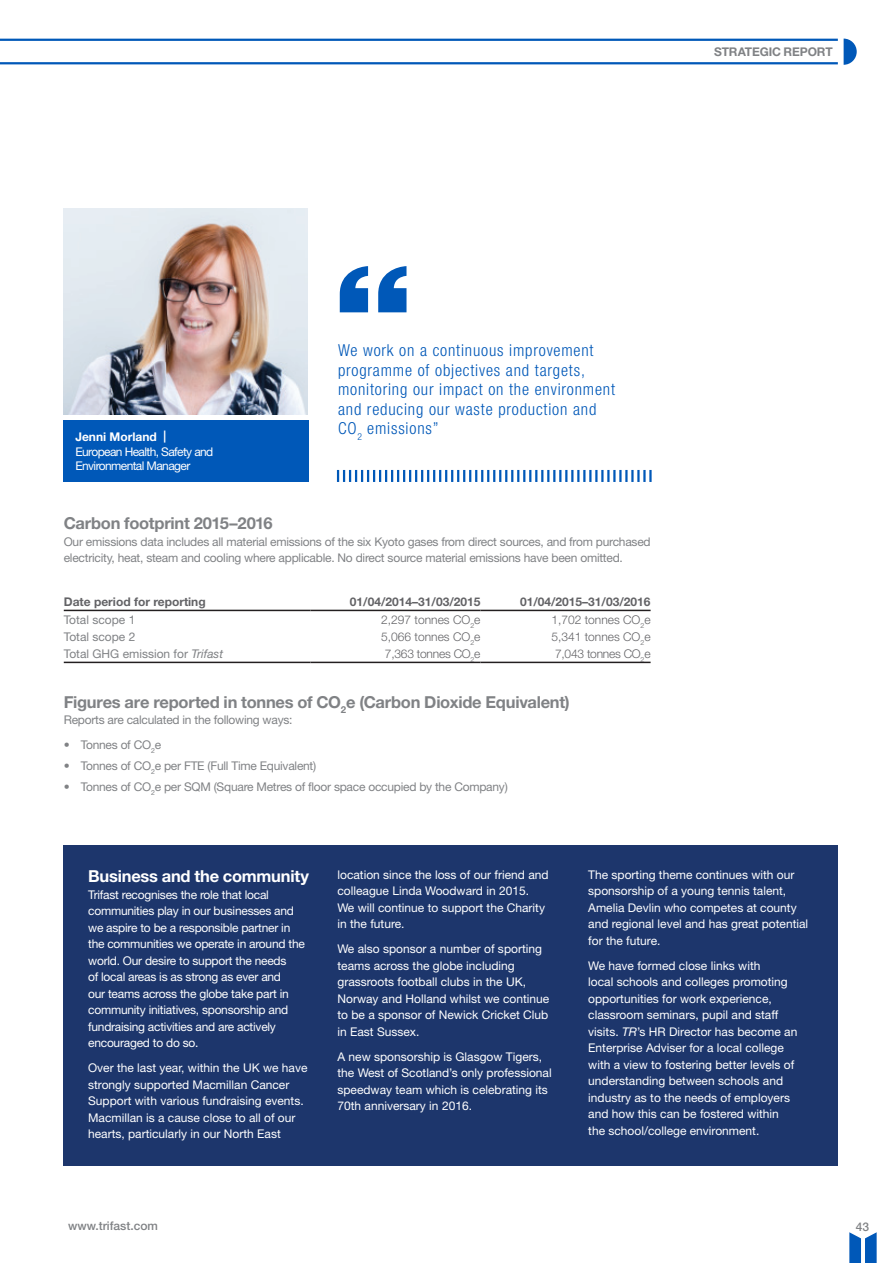
<style>
.page{position:relative;width:893px;height:1263px;background:#fff}
.page>*{position:absolute;margin:0;border:0;box-sizing:border-box;transform-origin:0 0}
.t1{font:300 condensed 16.5px/19.5px "Helvetica Neue LT Std";letter-spacing:.05em;color:#0058b8}
.t2{font:700 16.5px "Helvetica Neue LT Std";letter-spacing:-.015em;color:#808285}
.t3{font:700 16.5px "Helvetica Neue LT Std";letter-spacing:-.015em;color:#fff}
.t4{font:12px/16.5px "Helvetica Neue LT Std";color:#fff}
.t5{font:12px/16.5px "Helvetica Neue LT Std";letter-spacing:-.02em;color:#808285}
.t6{font:12px/16.5px "Helvetica Neue LT Std";letter-spacing:-.02em;color:#fff}
.t7{font:700 12px "Helvetica Neue LT Std";color:#636366}
.t8{font:300 12px "Helvetica Neue LT Std";color:#636366}
.t9{font:12px "Helvetica Neue LT Std";color:#808285}
.t10{font:12px/13.5px "Helvetica Neue LT Std";letter-spacing:-.05em;color:#fff}
.t11{font:300 12px "Helvetica Neue LT Std";letter-spacing:-.02em;color:#636366}
.t12{font:500 12px "Helvetica Neue LT Std";color:#808285}
.t13{font:700 12px "Helvetica Neue LT Std";letter-spacing:-.01em;color:#808285}
.t14{font:700 12px "Helvetica Neue LT Std";color:#fff}
.s1{font-style:italic}
</style>
<div class="page">
<div style="left:64px;top:845px;width:774px;height:320px;background:#1d366c"></div>
<svg style="left:340px;top:266px;width:66px;height:46px"></svg>
<svg style="left:337px;top:470px;width:315px;height:12px"></svg>
<div style="left:64px;top:420px;width:245px;height:62px;background:#0058b8"></div>
<img style="left:64px;top:209px;width:243px;height:205px">
<hr style="left:64px;top:610px;width:246px;height:1px;background:#231f20">
<hr style="left:310px;top:610px;width:170px;height:1px;background:#231f20">
<hr style="left:480px;top:610px;width:171px;height:1px;background:#231f20">
<hr style="left:64px;top:662px;width:246px;height:1px;background:#231f20">
<hr style="left:310px;top:662px;width:170px;height:1px;background:#231f20">
<hr style="left:480px;top:662px;width:171px;height:1px;background:#231f20">
<hr style="left:0;top:39px;width:838px;height:2px;background:#0058b8">
<hr style="left:0;top:62px;width:838px;height:2px;background:#0058b8">
<svg style="left:844px;top:39px;width:13px;height:26px"></svg>
<svg style="left:849px;top:1232px;width:28px;height:31px"></svg>
<p class="t13" style="left:714px;top:44px;width:120px">Strategic report</p>
<p class="t14" style="left:75px;top:430px;width:92px">Jenni Morland |</p>
<p class="t10" style="left:75px;top:445px;width:139px">European Health, Safety and<br>Environmental Manager</p>
<h1 class="t1" style="left:338px;top:341px;width:279px">We work on a continuous improvement programme of objectives and targets, monitoring our impact on the environment and reducing our waste production and CO<sub>2</sub> emissions”</h1>
<h1 class="t2" style="left:64px;top:513px;width:210px">Carbon footprint 2015–2016</h1>
<p class="t5" style="left:64px;top:533px;width:588px">Our emissions data includes all material emissions of the six Kyoto gases from direct sources, and from purchased electricity, heat, steam and cooling where applicable. No direct source material emissions have been omitted.</p>
<p class="t7" style="left:64px;top:594px;width:143px">Date period for reporting</p>
<p class="t7" style="left:350px;top:594px;width:132px">01/04/2014–31/03/2015</p>
<p class="t7" style="left:520px;top:594px;width:132px">01/04/2015–31/03/2016</p>
<p class="t9" style="left:64px;top:612px;width:73px">Total scope 1</p>
<p class="t8" style="left:381px;top:612px;width:101px">2,297 tonnes CO<sub>2</sub>e</p>
<p class="t8" style="left:551px;top:612px;width:101px">1,702 tonnes CO<sub>2</sub>e</p>
<p class="t9" style="left:64px;top:630px;width:73px">Total scope 2</p>
<p class="t8" style="left:381px;top:629px;width:101px">5,066 tonnes CO<sub>2</sub>e</p>
<p class="t8" style="left:551px;top:629px;width:101px">5,341 tonnes CO<sub>2</sub>e</p>
<p class="t9" style="left:64px;top:647px;width:161px">Total GHG emission for <span class="s1">Trifast</span></p>
<p class="t11" style="left:385px;top:646px;width:97px">7,363 tonnes CO<sub>2</sub>e</p>
<p class="t11" style="left:555px;top:646px;width:97px">7,043 tonnes CO<sub>2</sub>e</p>
<h1 class="t2" style="left:64px;top:691px;width:507px">Figures are reported in tonnes of CO<sub>2</sub>e (Carbon Dioxide Equivalent)</h1>
<p class="t5" style="left:64px;top:711px;width:230px">Reports are calculated in the following ways:</p>
<p class="t5" style="left:64px;top:736px;width:99px">• Tonnes of CO<sub>2</sub>e</p>
<p class="t5" style="left:64px;top:757px;width:254px">• Tonnes of CO<sub>2</sub>e per FTE (Full Time Equivalent)</p>
<p class="t5" style="left:64px;top:778px;width:445px">• Tonnes of CO<sub>2</sub>e per SQM (Square Metres of floor space occupied by the Company)</p>
<h1 class="t3" style="left:88px;top:866px;width:222px">Business and the community</h1>
<p class="t6" style="left:88px;top:886px;width:218px">Trifast recognises the role that local communities play in our businesses and we aspire to be a responsible partner in the communities we operate in around the world. Our desire to support the needs<br>of local areas is as strong as ever and<br>our teams across the globe take part in community initiatives, sponsorship and fundraising activities and are actively encouraged to do so.</p>
<p class="t4" style="left:88px;top:1059px;width:221px">Over the last year, within the UK we have strongly supported Macmillan Cancer Support with various fundraising events.<br>Macmillan is a cause close to all of our hearts, particularly in our North East</p>
<p class="t4" style="left:337px;top:866px;width:213px">location since the loss of our friend and colleague Linda Woodward in 2015.<br>We will continue to support the Charity in the future.</p>
<p class="t4" style="left:337px;top:941px;width:213px">We also sponsor a number of sporting teams across the globe including grassroots football clubs in the UK,<br>Norway and Holland whilst we continue to be a sponsor of Newick Cricket Club in East Sussex.</p>
<p class="t4" style="left:337px;top:1048px;width:216px">A new sponsorship is Glasgow Tigers, the West of Scotland’s only professional speedway team which is celebrating its 70th anniversary in 2016.</p>
<p class="t4" style="left:588px;top:866px;width:222px">The sporting theme continues with our sponsorship of a young tennis talent, Amelia Devlin who competes at county and regional level and has great potential for the future.</p>
<p class="t4" style="left:588px;top:957px;width:211px">We have formed close links with<br>local schools and colleges promoting opportunities for work experience, classroom seminars, pupil and staff visits. <span class="s1">TR</span>’s HR Director has become an Enterprise Adviser for a local college with a view to fostering better levels of understanding between schools and industry as to the needs of employers and how this can be fostered within the school/college environment.</p>
<p class="t12" style="left:68px;top:1219px;width:92px">www.trifast.com</p>
<p class="t12" style="left:856px;top:1219px;width:15px">43</p>
</div>
